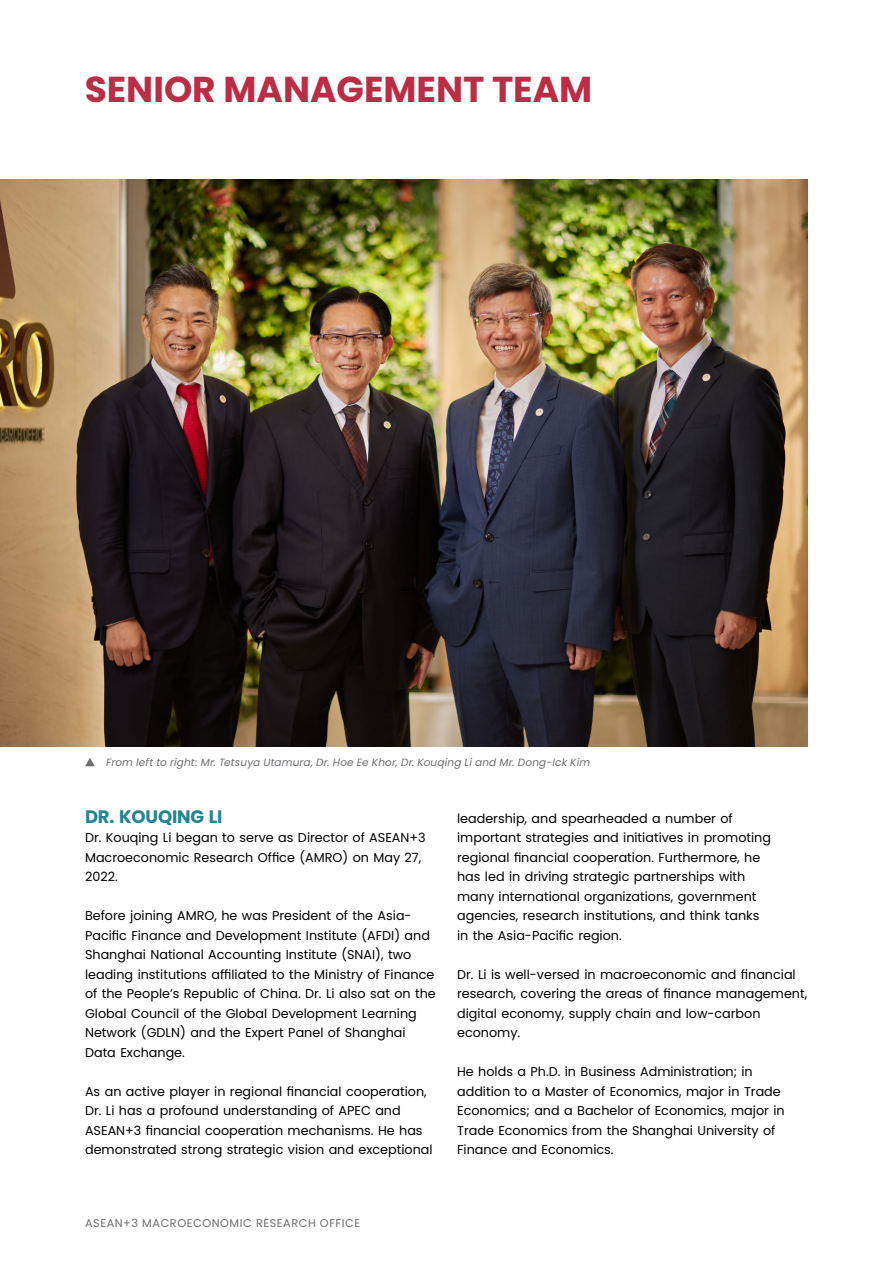
<style>
.page{position:relative;width:893px;height:1263px;background:#fff}
.page>*{position:absolute;margin:0;border:0;box-sizing:border-box;transform-origin:0 0}
.t1{font:700 36px "Poppins";color:#bb2d45}
.t2{font:700 18px "Poppins";letter-spacing:-.01em;color:#20858f}
.t3{font:12.75px/19.5px "Poppins";color:#000}
.t4{font:11.25px "Poppins";letter-spacing:.05em;color:#6d6e71}
.t5{font:italic 10.5px "Poppins";letter-spacing:.015em;color:#6d6e71}
</style>
<div class="page">
<img style="left:0;top:179px;width:808px;height:568px">
<svg style="left:85px;top:758px;width:10px;height:8px"></svg>
<h1 class="t1" style="left:85px;top:68px;width:509px">SENIOR MANAGEMENT TEAM</h1>
<p class="t5" style="left:106px;top:756px;width:485px">From left to right: Mr. Tetsuya Utamura, Dr. Hoe Ee Khor, Dr. Kouqing Li and Mr. Dong-Ick Kim</p>
<h2 class="t2" style="left:85px;top:806px;width:139px">DR. KOUQING LI</h2>
<p class="t3" style="left:85px;top:828px;width:342px">Dr. Kouqing Li began to serve as Director of ASEAN+3<br>Macroeconomic Research Office (AMRO) on May 27,<br>2022.</p>
<p class="t3" style="left:85px;top:906px;width:352px">Before joining AMRO, he was President of the Asia-Pacific Finance and Development Institute (AFDI) and Shanghai National Accounting Institute (SNAI), two leading institutions affiliated to the Ministry of Finance of the People’s Republic of China. Dr. Li also sat on the Global Council of the Global Development Learning Network (GDLN) and the Expert Panel of Shanghai Data Exchange.</p>
<p class="t3" style="left:85px;top:1081px;width:349px">As an active player in regional financial cooperation, Dr. Li has a profound understanding of APEC and ASEAN+3 financial cooperation mechanisms. He has demonstrated strong strategic vision and exceptional</p>
<p class="t3" style="left:457px;top:808px;width:315px">leadership, and spearheaded a number of important strategies and initiatives in promoting regional financial cooperation. Furthermore, he has led in driving strategic partnerships with many international organizations, government agencies, research institutions, and think tanks in the Asia-Pacific region.</p>
<p class="t3" style="left:457px;top:964px;width:352px">Dr. Li is well-versed in macroeconomic and financial research, covering the areas of finance management, digital economy, supply chain and low-carbon economy.</p>
<p class="t3" style="left:457px;top:1062px;width:329px">He holds a Ph.D. in Business Administration; in addition to a Master of Economics, major in Trade Economics; and a Bachelor of Economics, major in Trade Economics from the Shanghai University of Finance and Economics.</p>
<p class="t4" style="left:85px;top:1216px;width:277px">ASEAN+3 MACROECONOMIC RESEARCH OFFICE</p>
</div>
